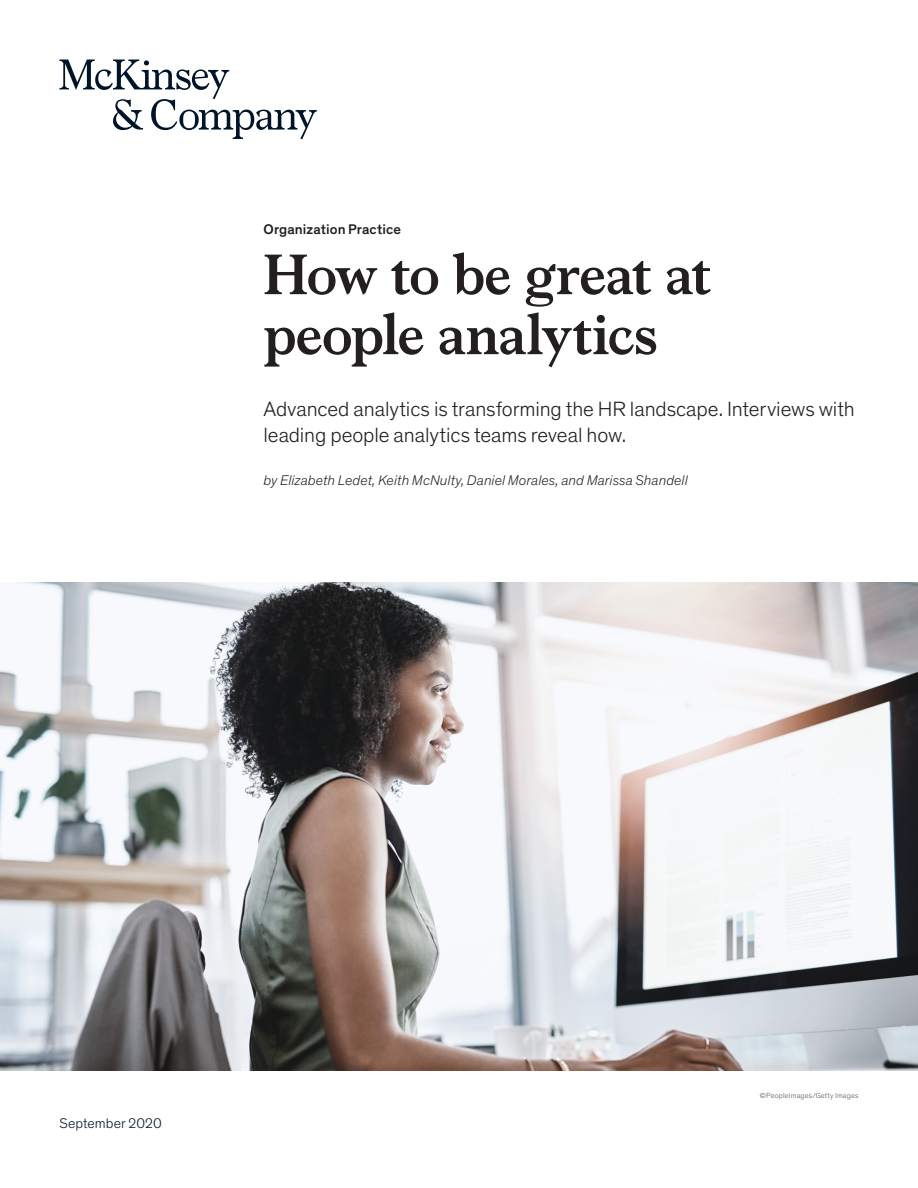
<style>
.page{position:relative;width:918px;height:1188px;background:#fff}
.page>*{position:absolute;margin:0;border:0;box-sizing:border-box;transform-origin:0 0}
.Title_of_article-dee{font:700 57px/60px "Bower";letter-spacing:-.015em;color:#231f20}
.Standfirst-Dek_McKin{font:300 21px/25.5px "Mc Kinsey Sans";letter-spacing:-.005em;color:#231f20}
.Author_byline{font:italic 300 14.25px "Mc Kinsey Sans";letter-spacing:.005em;color:#231f20}
.Eyebrow{font:500 14.25px "Mc Kinsey Sans";letter-spacing:.005em;color:#231f20}
.Cover_date_-_Deep_bl{font:300 14.25px "Mc Kinsey Sans";letter-spacing:.005em;color:#051c2c}
.Art_Photo_credit{font:300 7.5px "Mc Kinsey Sans";letter-spacing:.02em;color:#57585a}
</style>
<div class="page">
<img style="left:0;top:582px;width:918px;height:488px">
<svg style="left:60px;top:60px;width:257px;height:79px"></svg>
<p class="Eyebrow" style="left:264px;top:219px;width:139px">Organization Practice</p>
<p class="Title_of_article-dee" style="left:264px;top:241px;width:449px">How to be great at people analytics</p>
<p class="Standfirst-Dek_McKin" style="left:264px;top:395px;width:593px">Advanced analytics is transforming the HR landscape. Interviews with leading people analytics teams reveal how.</p>
<p class="Author_byline" style="left:264px;top:470px;width:426px">by Elizabeth Ledet, Keith McNulty, Daniel Morales, and Marissa Shandell</p>
<p class="Cover_date_-_Deep_bl" style="left:60px;top:1113px;width:104px">September 2020</p>
<p class="Art_Photo_credit" style="left:760px;top:1090px;width:100px">©PeopleImages/Getty Images</p>
</div>
